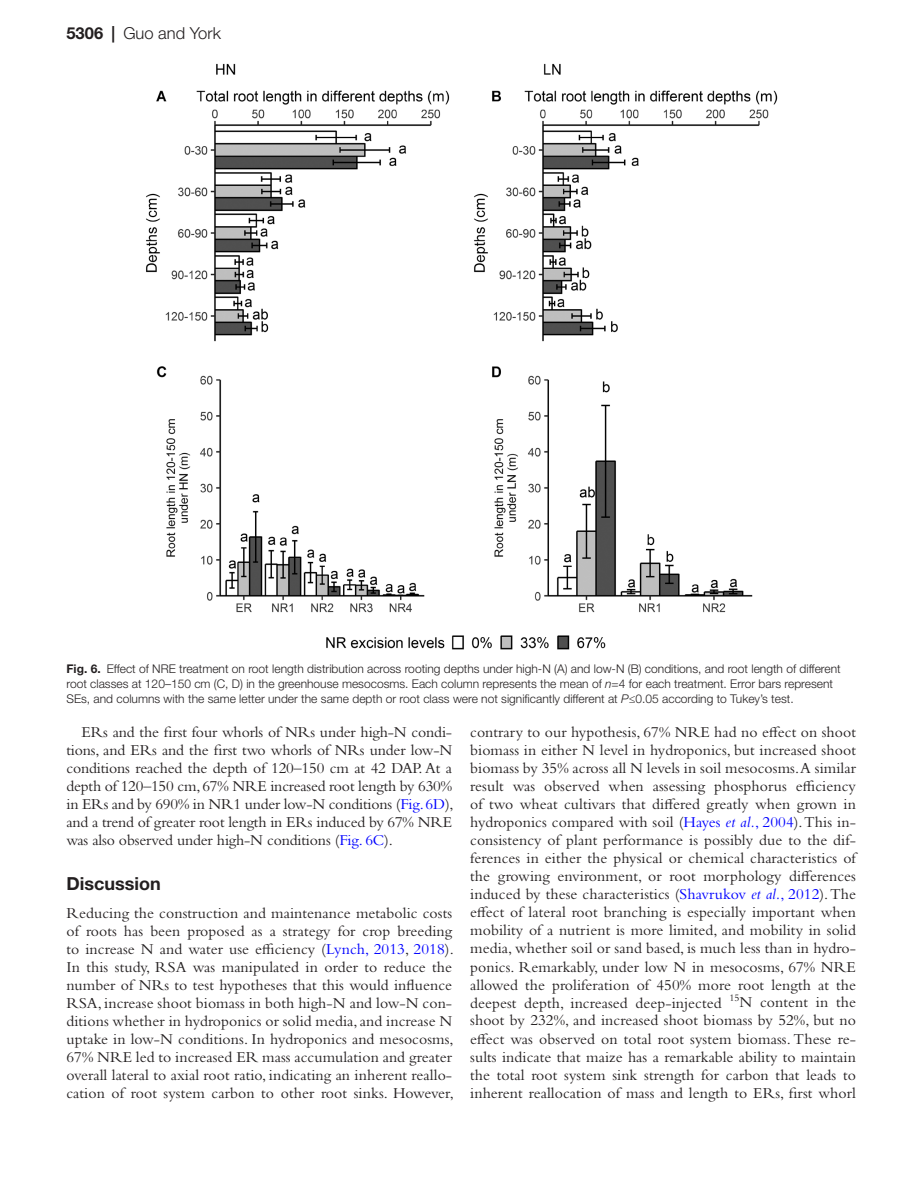
<style>
.page{position:relative;width:919px;height:1187px;background:#fff}
.page>*{position:absolute;margin:0;border:0;box-sizing:border-box;transform-origin:0 0}
.t1{font:700 18px "Helvetica Neue LT Std";color:#231f20}
.t2{font:300 16.5px "Helvetica Neue LT Std";color:#231f20}
.t3{font:15.75px/18px "Bembo Std";letter-spacing:.005em;color:#231f20;text-align:justify}
.t4{font:300 12px/15px "Helvetica Neue LT Std";color:#231f20}
.s1{font-weight:700}
.s2{font-style:italic}
.s3{color:#00f}
.s4{font-style:italic;color:#00f}
</style>
<div class="page">
<img style="left:146px;top:63px;width:631px;height:586px">
<p class="t2" style="left:66px;top:23px;width:156px"><span class="s1">5306 |</span> Guo and York</p>
<p class="t4" style="left:66px;top:661px;width:775px"><span class="s1">Fig. 6.</span> Effect of NRE treatment on root length distribution across rooting depths under high-N (A) and low-N (B) conditions, and root length of different root classes at 120–150 cm (C, D) in the greenhouse mesocosms. Each column represents the mean of <span class="s2">n</span>=4 for each treatment. Error bars represent<br>SEs, and columns with the same letter under the same depth or root class were not significantly different at <span class="s2">P</span>≤0.05 according to Tukey’s test.</p>
<p class="t3" style="left:66px;top:723px;width:389px;text-indent:15px">ERs and the first four whorls of NRs under high-N condi&shy;tions, and ERs and the first two whorls of NRs under low-N conditions reached the depth of 120–150 cm at 42 DAP. At a depth of 120–150 cm, 67% NRE increased root length by 630% in ERs and by 690% in NR1 under low-N conditions (<span class="s3">Fig. 6D</span>), and a trend of greater root length in ERs induced by 67% NRE was also observed under high-N conditions (<span class="s3">Fig. 6C</span>).</p>
<p class="t1" style="left:66px;top:872px;width:96px">Discussion</p>
<p class="t3" style="left:66px;top:903px;width:389px">Reducing the construction and maintenance metabolic costs of roots has been proposed as a strategy for crop breeding to increase N and water use efficiency (<span class="s3">Lynch, 2013</span>, <span class="s3">2018</span>).<br>In this study, RSA was manipulated in order to reduce the number of NRs to test hypotheses that this would influence RSA, increase shoot biomass in both high-N and low-N con&shy;ditions whether in hydroponics or solid media, and increase N uptake in low-N conditions. In hydroponics and mesocosms, 67% NRE led to increased ER mass accumulation and greater overall lateral to axial root ratio, indicating an inherent reallo&shy;cation of root system carbon to other root sinks. However,</p>
<p class="t3" style="left:470px;top:723px;width:387px">contrary to our hypothesis, 67% NRE had no effect on shoot biomass in either N level in hydroponics, but increased shoot biomass by 35% across all N levels in soil mesocosms. A similar result was observed when assessing phosphorus efficiency of two wheat cultivars that differed greatly when grown in hydroponics compared with soil (<span class="s3">Hayes</span> <span class="s4">et al.</span><span class="s3">, 2004</span>). This in&shy;consistency of plant performance is possibly due to the dif&shy;ferences in either the physical or chemical characteristics of the growing environment, or root morphology differences induced by these characteristics (<span class="s3">Shavrukov</span> <span class="s4">et al.</span><span class="s3">, 2012</span>). The effect of lateral root branching is especially important when mobility of a nutrient is more limited, and mobility in solid media, whether soil or sand based, is much less than in hydro&shy;ponics. Remarkably, under low N in mesocosms, 67% NRE allowed the proliferation of 450% more root length at the deepest depth, increased deep-injected <sup>15</sup>N content in the shoot by 232%, and increased shoot biomass by 52%, but no effect was observed on total root system biomass. These re&shy;sults indicate that maize has a remarkable ability to maintain the total root system sink strength for carbon that leads to inherent reallocation of mass and length to ERs, first whorl</p>
</div>
